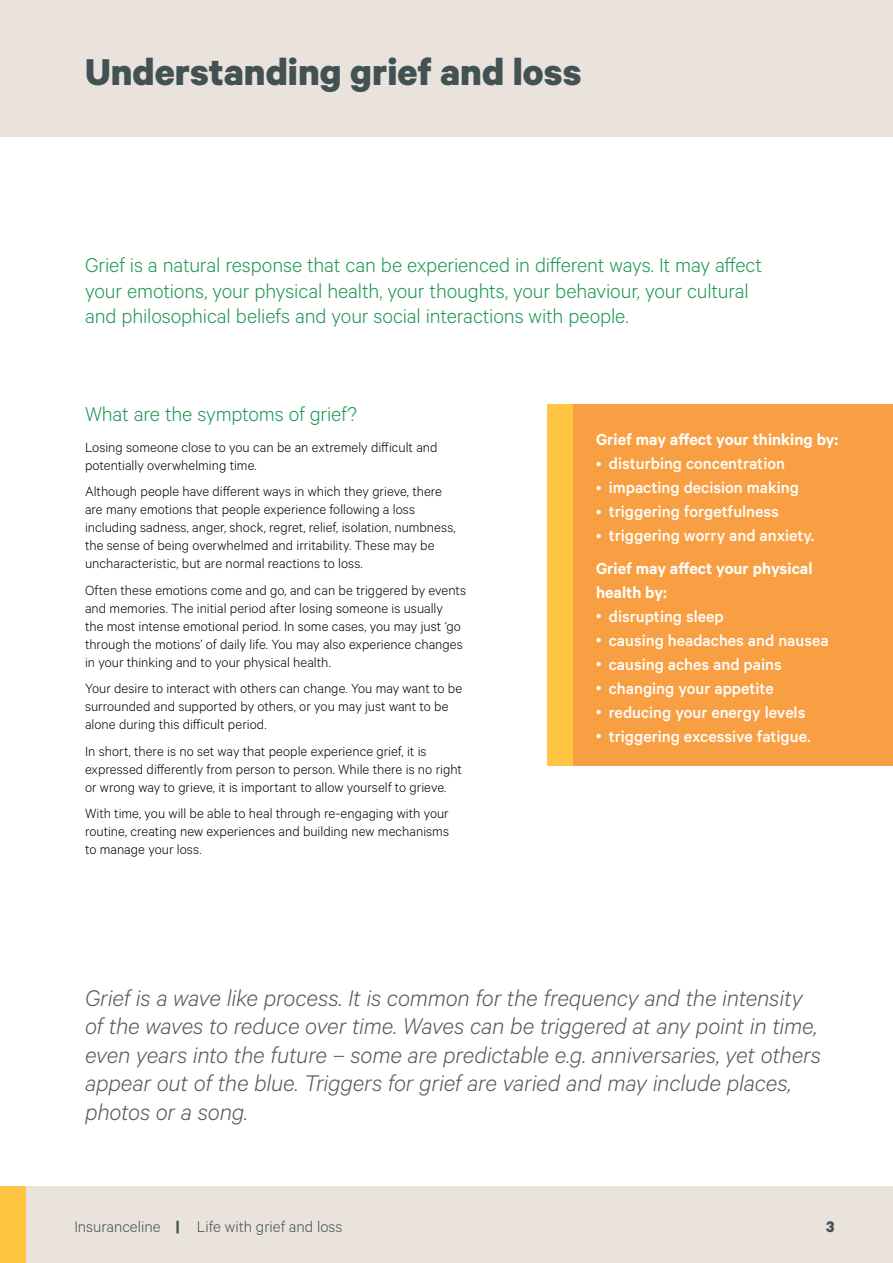
<style>
.page{position:relative;width:893px;height:1263px;background:#fff}
.page>*{position:absolute;margin:0;border:0;box-sizing:border-box;transform-origin:0 0}
.t1{font:700 42px "Calibre";color:#425254}
.t2{font:italic 300 25.5px/28.5px "Calibre";letter-spacing:-.01em;color:#58595b}
.t3{font:300 22.5px/25.5px "Calibre";letter-spacing:-.01em;color:#1f9655}
.t4{font:500 18px/32.5px "Calibre";color:#fff}
.t5{font:600 18px "Calibre";color:#fff}
.t6{font:300 17.25px "Calibre";color:#425254}
.t7{font:700 17.25px "Calibre";color:#425254}
.t8{font:300 15px/18px "Calibre";color:#000}
.s1{font-size:15px}
.s2{font-weight:600}
.s3{font-weight:700}
</style>
<div class="page">
<div style="left:0;top:0;width:893px;height:136px;background:#eae3dc"></div>
<div style="left:23px;top:1186px;width:870px;height:77px;background:#eae3dc"></div>
<div style="left:0;top:1186px;width:26px;height:77px;background:#ffc643"></div>
<div style="left:563px;top:404px;width:330px;height:361px;background:#f99f43"></div>
<div style="left:547px;top:404px;width:26px;height:361px;background:#ffc643"></div>
<h1 class="t1" style="left:85px;top:46px;width:498px">Understanding grief and loss</h1>
<p class="t3" style="left:85px;top:251px;width:679px">Grief is a natural response that can be experienced in different ways. It may affect your emotions, your physical health, your thoughts, your behaviour, your cultural and philosophical beliefs and your social interactions with people.</p>
<h3 class="t3" style="left:85px;top:400px;width:273px">What are the symptoms of grief?</h3>
<p class="t8" style="left:85px;top:437px;width:354px">Losing someone close to you can be an extremely difficult and potentially overwhelming time.</p>
<p class="t8" style="left:85px;top:482px;width:372px">Although people have different ways in which they grieve, there are many emotions that people experience following a loss including sadness, anger, shock, regret, relief, isolation, numbness, the sense of being overwhelmed and irritability. These may be uncharacteristic, but are normal reactions to loss.</p>
<p class="t8" style="left:85px;top:580px;width:383px">Often these emotions come and go, and can be triggered by events and memories. The initial period after losing someone is usually<br>the most intense emotional period. In some cases, you may just ‘go through the motions’ of daily life. You may also experience changes in your thinking and to your physical health.</p>
<p class="t8" style="left:85px;top:679px;width:379px">Your desire to interact with others can change. You may want to be surrounded and supported by others, or you may just want to be alone during this difficult period.</p>
<p class="t8" style="left:85px;top:741px;width:378px">In short, there is no set way that people experience grief, it is expressed differently from person to person. While there is no right or wrong way to grieve, it is important to allow yourself to grieve.</p>
<p class="t8" style="left:85px;top:804px;width:365px;text-align:justify">With time, you will be able to heal through re-engaging with your routine, creating new experiences and building new mechanisms to manage your loss.</p>
<p class="t5" style="left:596px;top:429px;width:244px">Grief may affect your thinking by:</p>
<p class="t4" style="left:596px;top:447px;width:190px"><span class="s1">•</span> disturbing concentration</p>
<p class="t4" style="left:596px;top:471px;width:204px"><span class="s1">•</span> impacting decision making</p>
<p class="t4" style="left:596px;top:495px;width:184px"><span class="s1">•</span> triggering forgetfulness</p>
<p class="t4" style="left:596px;top:519px;width:220px"><span class="s1">•</span> triggering worry and anxiety.<br><span class="s2">Grief may affect your physical</span></p>
<p class="t5" style="left:596px;top:581px;width:72px">health by:</p>
<p class="t4" style="left:596px;top:599px;width:129px"><span class="s1">•</span> disrupting sleep</p>
<p class="t4" style="left:596px;top:623px;width:234px"><span class="s1">•</span> causing headaches and nausea</p>
<p class="t4" style="left:596px;top:647px;width:187px"><span class="s1">•</span> causing aches and pains</p>
<p class="t4" style="left:596px;top:671px;width:179px"><span class="s1">•</span> changing your appetite</p>
<p class="t4" style="left:596px;top:695px;width:211px"><span class="s1">•</span> reducing your energy levels</p>
<p class="t4" style="left:596px;top:719px;width:216px"><span class="s1">•</span> triggering excessive fatigue.</p>
<p class="t2" style="left:85px;top:982px;width:737px">Grief is a wave like process. It is common for the frequency and the intensity of the waves to reduce over time. Waves can be triggered at any point in time, even years into the future – some are predictable e.g. anniversaries, yet others appear out of the blue. Triggers for grief are varied and may include places, photos or a song.</p>
<p class="t6" style="left:74px;top:1216px;width:107px">Insuranceline <span class="s3">|</span></p>
<p class="t6" style="left:197px;top:1216px;width:147px">Life with grief and loss</p>
<p class="t7" style="left:826px;top:1216px;width:10px">3</p>
</div>
